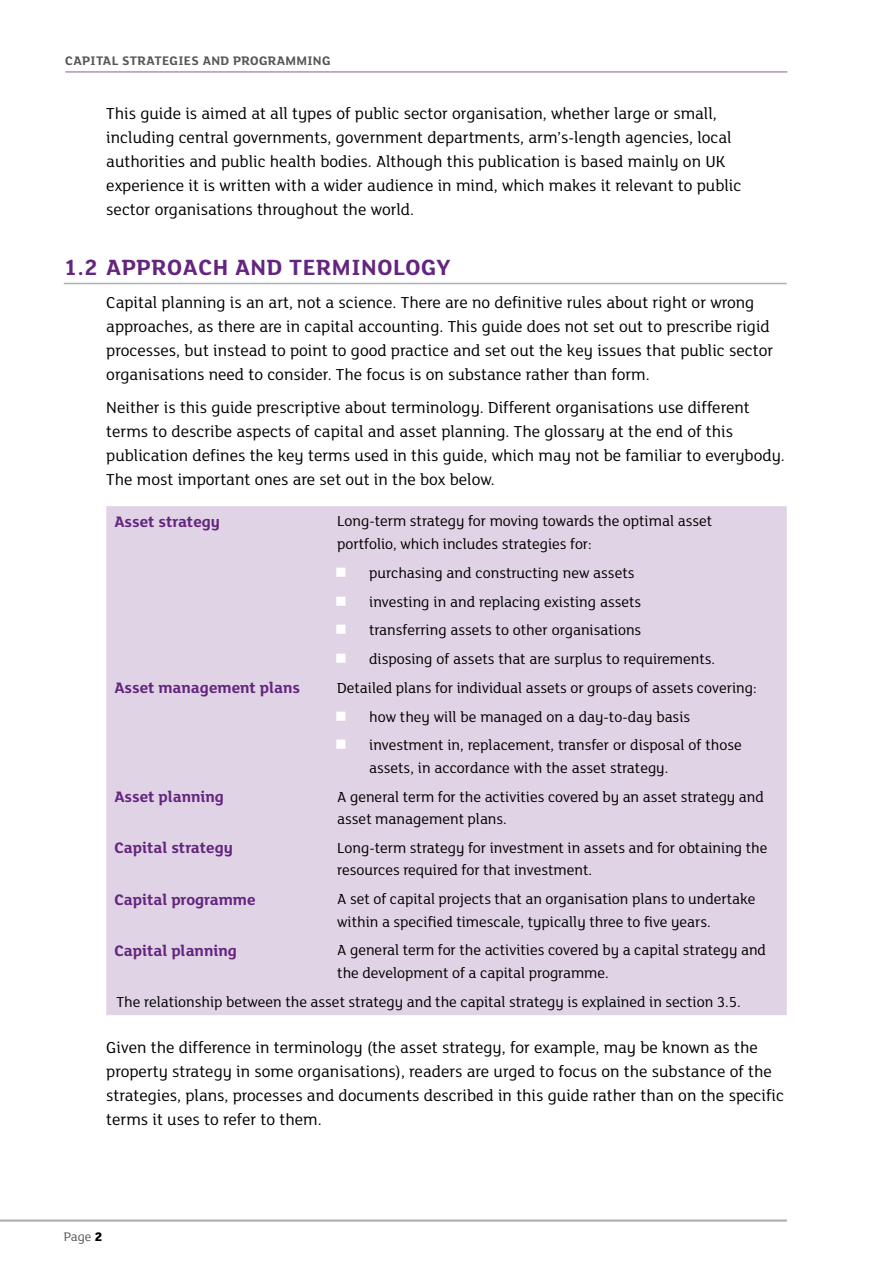
<style>
.page{position:relative;width:893px;height:1263px;background:#fff}
.page>*{position:absolute;margin:0;border:0;box-sizing:border-box;transform-origin:0 0}
.t1{font:700 24px "FS Lola";letter-spacing:.025em;color:#64257e}
.t2{font:17.25px/24px "FS Lola";color:#000}
.t3{font:700 16.5px "FS Lola";color:#64257e}
.t4{font:15.75px/22.5px "FS Lola";color:#000}
.t5{font:700 13.5px "FS Lola";letter-spacing:.025em;color:#575756}
.t6{font:13.5px "FS Lola";color:#575756}
.s1{font-weight:800;color:#000}
</style>
<div class="page">
<hr style="left:65px;top:71px;width:722px;height:2px;background:#b292be">
<hr style="left:0;top:1219px;width:787px;height:3px;background:#b3b2b2">
<hr style="left:64px;top:283px;width:723px;height:1px;background:#b3b2b2">
<div style="left:106px;top:506px;width:681px;height:509px;background:#e0d3e5"></div>
<svg style="left:336px;top:567px;width:10px;height:10px"></svg>
<svg style="left:336px;top:596px;width:10px;height:9px"></svg>
<svg style="left:336px;top:625px;width:10px;height:9px"></svg>
<svg style="left:336px;top:654px;width:10px;height:9px"></svg>
<svg style="left:336px;top:711px;width:10px;height:9px"></svg>
<svg style="left:336px;top:740px;width:10px;height:9px"></svg>
<p class="t5" style="left:65px;top:51px;width:267px">CAPITAL STRATEGIES AND PROGRAMMING</p>
<p class="t2" style="left:106px;top:101px;width:637px">This guide is aimed at all types of public sector organisation, whether large or small, including central governments, government departments, arm’s-length agencies, local authorities and public health bodies. Although this publication is based mainly on UK experience it is written with a wider audience in mind, which makes it relevant to public sector organisations throughout the world.</p>
<h1 class="t1" style="left:64px;top:251px;width:388px">1.2 APPROACH AND TERMINOLOGY</h1>
<p class="t2" style="left:106px;top:290px;width:668px">Capital planning is an art, not a science. There are no definitive rules about right or wrong approaches, as there are in capital accounting. This guide does not set out to prescribe rigid processes, but instead to point to good practice and set out the key issues that public sector organisations need to consider. The focus is on substance rather than form.</p>
<p class="t2" style="left:106px;top:395px;width:680px">Neither is this guide prescriptive about terminology. Different organisations use different terms to describe aspects of capital and asset planning. The glossary at the end of this publication defines the key terms used in this guide, which may not be familiar to everybody.<br>The most important ones are set out in the box below.</p>
<p class="t3" style="left:114px;top:510px;width:107px">Asset strategy</p>
<p class="t4" style="left:337px;top:509px;width:376px">Long-term strategy for moving towards the optimal asset portfolio, which includes strategies for:</p>
<p class="t4" style="left:369px;top:558px;width:347px;line-height:28.8px">purchasing and constructing new assets<br>investing in and replacing existing assets transferring assets to other organisations<br>disposing of assets that are surplus to requirements.</p>
<p class="t3" style="left:114px;top:677px;width:187px">Asset management plans</p>
<p class="t4" style="left:369px;top:673px;width:389px;line-height:28.8px;text-indent:-32px">Detailed plans for individual assets or groups of assets covering: how they will be managed on a day-to-day basis investment in, replacement, transfer or disposal of those</p>
<p class="t4" style="left:369px;top:756px;width:301px">assets, in accordance with the asset strategy.</p>
<p class="t3" style="left:114px;top:785px;width:111px">Asset planning</p>
<p class="t4" style="left:337px;top:784px;width:428px">A general term for the activities covered by an asset strategy and asset management plans.</p>
<p class="t3" style="left:114px;top:837px;width:120px">Capital strategy</p>
<p class="t4" style="left:337px;top:836px;width:432px">Long-term strategy for investment in assets and for obtaining the resources required for that investment.</p>
<p class="t3" style="left:114px;top:888px;width:143px">Capital programme</p>
<p class="t4" style="left:337px;top:887px;width:420px">A set of capital projects that an organisation plans to undertake within a specified timescale, typically three to five years.</p>
<p class="t3" style="left:114px;top:939px;width:124px">Capital planning</p>
<p class="t4" style="left:337px;top:938px;width:430px">A general term for the activities covered by a capital strategy and the development of a capital programme.</p>
<p class="t4" style="left:117px;top:990px;width:626px">The relationship between the asset strategy and the capital strategy is explained in section 3.5.</p>
<p class="t2" style="left:106px;top:1034px;width:679px">Given the difference in terminology (the asset strategy, for example, may be known as the property strategy in some organisations), readers are urged to focus on the substance of the strategies, plans, processes and documents described in this guide rather than on the specific terms it uses to refer to them.</p>
<p class="t6" style="left:64px;top:1227px;width:40px">Page <span class="s1">2</span></p>
</div>
